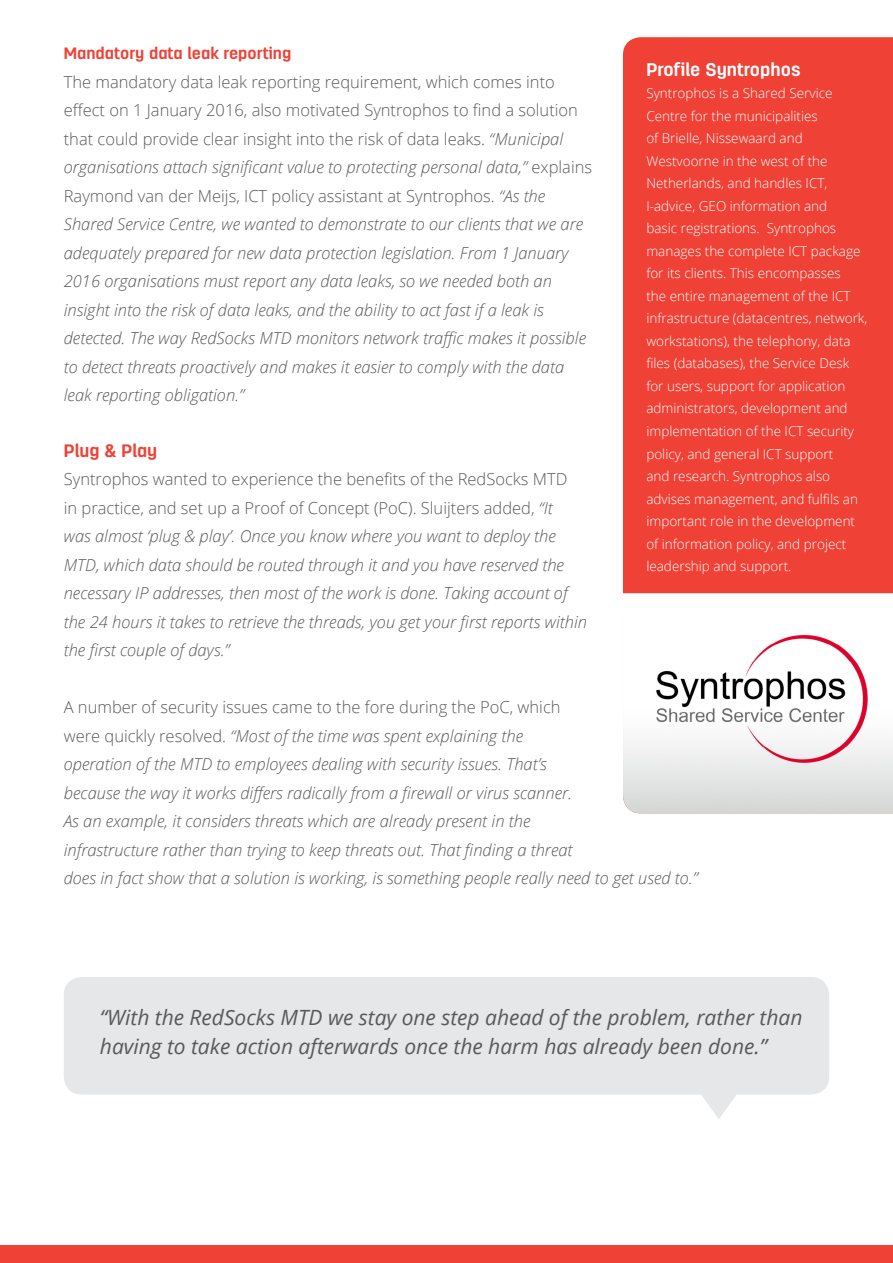
<style>
.page{position:relative;width:893px;height:1263px;background:#fff}
.page>*{position:absolute;margin:0;border:0;box-sizing:border-box;transform-origin:0 0}
.t1{font:italic 21px/28.5px "Open Sans";color:#58595b}
.t2{font:700 18.3px "Antartida Rounded";color:#fff}
.t3{font:700 18px "Antartida Rounded";color:#ef4135}
.t4{font:italic 300 16.5px/28.5px "Open Sans";color:#58595b}
.t5{font:700 16.5px "Antartida Rounded";color:#ef4135}
.t6{font:300 13.5px/22.5px "Open Sans";color:#fff}
.s1{font-style:normal}
</style>
<div class="page">
<div style="left:0;top:1246px;width:893px;height:17px;background:#ef4135"></div>
<div style="left:623px;top:37px;width:270px;height:556px;background:#ef4135"></div>
<img style="left:623px;top:593px;width:270px;height:220px">
<div style="left:64px;top:977px;width:765px;height:117px;background:#e6e7e8;border-radius:18px"></div>
<svg style="left:701px;top:1094px;width:36px;height:25px"></svg>
<p class="t5" style="left:64px;top:44px;width:229px">Mandatory data leak reporting</p>
<p class="t4" style="left:64px;top:67px;width:530px"><span class="s1">The mandatory data leak reporting requirement, which comes into effect on 1 January 2016, also motivated Syntrophos to find a solution that could provide clear insight into the risk of data leaks.</span> “Municipal organisations attach significant value to protecting personal data,” <span class="s1">explains Raymond van der Meijs, ICT policy assistant at Syntrophos.</span> “As the Shared Service Centre, we wanted to demonstrate to our clients that we are adequately prepared for new data protection legislation. From 1 January 2016 organisations must report any data leaks, so we needed both an insight into the risk of data leaks, and the ability to act fast if a leak is detected. The way RedSocks MTD monitors network traffic makes it possible to detect threats proactively and makes it easier to comply with the data leak reporting obligation.”</p>
<p class="t3" style="left:64px;top:440px;width:95px">Plug &amp; Play</p>
<p class="t4" style="left:64px;top:464px;width:525px"><span class="s1">Syntrophos wanted to experience the benefits of the RedSocks MTD<br>in practice, and set up a Proof of Concept (PoC). Sluijters added,</span> “It<br>was almost ‘plug &amp; play’. Once you know where you want to deploy the MTD, which data should be routed through it and you have reserved the necessary IP addresses, then most of the work is done. Taking account of the 24 hours it takes to retrieve the threads, you get your first reports within the first couple of days.”</p>
<p class="t2" style="left:646px;top:59px;width:156px">Profile Syntrophos</p>
<p class="t6" style="left:646px;top:82px;width:223px">Syntrophos is a Shared Service<br>Centre for the municipalities<br>of Brielle, Nissewaard and<br>Westvoorne in the west of the<br>Netherlands, and handles ICT,<br>I-advice, GEO information and<br>basic registrations. Syntrophos manages the complete ICT package for its clients. This encompasses<br>the entire management of the ICT infrastructure (datacentres, network, workstations), the telephony, data files (databases), the Service Desk for users, support for application administrators, development and implementation of the ICT security policy, and general ICT support<br>and research. Syntrophos also advises management, and fulfils an important role in the development of information policy, and project leadership and support.</p>
<p class="t4" style="left:64px;top:692px;width:636px"><span class="s1">A number of security issues came to the fore during the PoC, which<br>were quickly resolved.</span> “Most of the time was spent explaining the<br>operation of the MTD to employees dealing with security issues. That’s<br>because the way it works differs radically from a firewall or virus scanner.<br>As an example, it considers threats which are already present in the<br>infrastructure rather than trying to keep threats out. That finding a threat<br>does in fact show that a solution is working, is something people really need to get used to.”</p>
<p class="t1" style="left:100px;top:1003px;width:704px">“With the RedSocks MTD we stay one step ahead of the problem, rather than having to take action afterwards once the harm has already been done.”</p>
</div>
